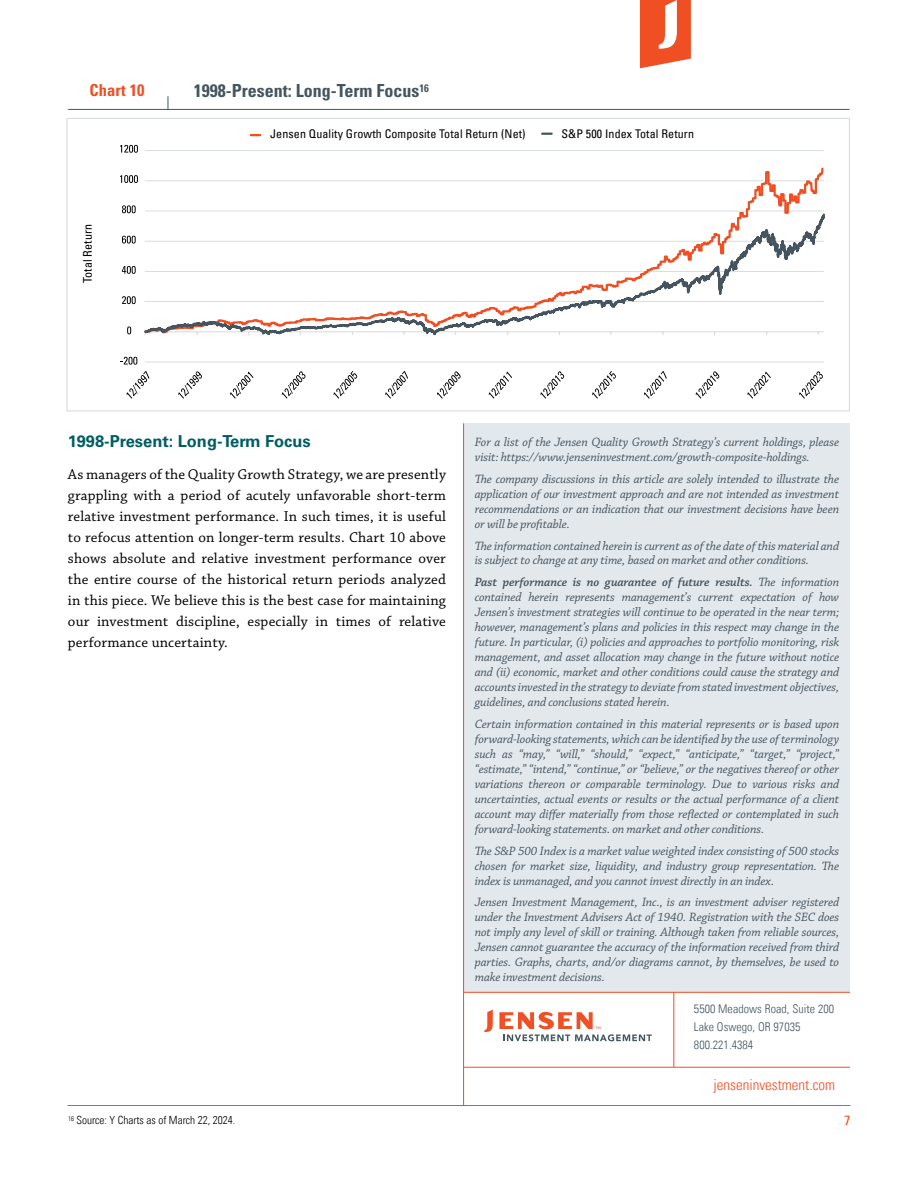
<style>
.page{position:relative;width:918px;height:1188px;background:#fff}
.page>*{position:absolute;margin:0;border:0;box-sizing:border-box;transform-origin:0 0}
.t1{font:700 condensed 18px "Univers LT Std";color:#455560}
.t2{font:700 16.5px "Univers LT Std";color:#005d63}
.t3{font:700 condensed 16.5px "Univers LT Std";letter-spacing:.01em;color:#f04e23}
.t4{font:15px/21px "Chaparral Pro";letter-spacing:.01em;color:#000;text-align:justify}
.t5{font:300 condensed 15px "Univers LT";color:#f04e23}
.t6{font:condensed 13.5px "Univers LT";color:#f04e23}
.t7{font:italic 12.75px/15px "Chaparral Pro";letter-spacing:-.01em;color:#455560;text-align:justify}
.t8{font:condensed 12px "Univers LT";letter-spacing:.01em;color:#000}
.t9{font:300 condensed 12px/18px "Univers LT";letter-spacing:.005em;color:#455560}
.t10{font:300 condensed 11.25px "Univers LT";color:#000}
.s1{font-weight:600}
</style>
<div class="page">
<hr style="left:68px;top:1105px;width:782px;height:1px;background:#f04e23">
<svg style="left:640px;top:0;width:51px;height:68px"></svg>
<hr style="left:68px;top:109px;width:782px;height:1px;background:#455560">
<svg style="left:168px;top:96px;width:1px;height:13px"></svg>
<div style="left:464px;top:423px;width:386px;height:569px;background:#e3e8ec"></div>
<hr style="left:464px;top:1067px;width:386px;height:1px;background:#f04e23">
<hr style="left:464px;top:992px;width:386px;height:1px;background:#f04e23">
<hr style="left:673px;top:992px;width:1px;height:75px;background:#f04e23">
<hr style="left:463px;top:423px;width:1px;height:682px;background:#f04e23">
<svg style="left:484px;top:1010px;width:9px;height:22px"></svg>
<svg style="left:499px;top:1012px;width:153px;height:29px"></svg>
<hr style="left:145px;top:362px;width:679px;height:1px;background:#d9dede">
<hr style="left:145px;top:150px;width:679px;height:1px;background:#d9dede">
<svg style="left:145px;top:167px;width:679px;height:25px"></svg>
<svg style="left:144px;top:192px;width:681px;height:143px"></svg>
<svg style="left:120px;top:357px;width:17px;height:8px"></svg>
<svg style="left:127px;top:327px;width:4px;height:7px"></svg>
<svg style="left:122px;top:296px;width:14px;height:8px"></svg>
<svg style="left:122px;top:266px;width:14px;height:8px"></svg>
<svg style="left:122px;top:236px;width:14px;height:8px"></svg>
<svg style="left:122px;top:205px;width:14px;height:8px"></svg>
<svg style="left:120px;top:175px;width:18px;height:8px"></svg>
<svg style="left:120px;top:145px;width:18px;height:8px"></svg>
<svg style="left:127px;top:371px;width:22px;height:28px"></svg>
<svg style="left:178px;top:371px;width:24px;height:28px"></svg>
<svg style="left:230px;top:372px;width:23px;height:27px"></svg>
<svg style="left:282px;top:371px;width:23px;height:28px"></svg>
<svg style="left:334px;top:371px;width:23px;height:28px"></svg>
<svg style="left:385px;top:371px;width:23px;height:28px"></svg>
<svg style="left:437px;top:371px;width:24px;height:28px"></svg>
<svg style="left:489px;top:372px;width:23px;height:27px"></svg>
<svg style="left:540px;top:371px;width:24px;height:28px"></svg>
<svg style="left:592px;top:371px;width:24px;height:28px"></svg>
<svg style="left:644px;top:371px;width:23px;height:28px"></svg>
<svg style="left:696px;top:371px;width:23px;height:28px"></svg>
<svg style="left:747px;top:372px;width:24px;height:27px"></svg>
<svg style="left:799px;top:371px;width:24px;height:28px"></svg>
<svg style="left:542px;top:133px;width:10px;height:2px"></svg>
<svg style="left:251px;top:134px;width:9px;height:2px"></svg>
<p class="t3" style="left:89px;top:80px;width:57px">Chart 10</p>
<h1 class="t1" style="left:194px;top:80px;width:237px">1998-Present: Long-Term Focus<sup>16</sup></h1>
<p class="t8" style="left:80px;top:283px;width:60px;rotate:-90deg">Total Return</p>
<p class="t8" style="left:270px;top:126px;width:257px">Jensen Quality Growth Composite Total Return (Net)</p>
<p class="t8" style="left:561px;top:126px;width:134px">S&amp;P 500 Index Total Return</p>
<p class="t2" style="left:68px;top:431px;width:244px">1998-Present: Long-Term Focus</p>
<p class="t4" style="left:68px;top:464px;width:380px">As managers of the Quality Growth Strategy, we are presently grappling with a period of acutely unfavorable short-term relative investment performance. In such times, it is useful to refocus attention on longer-term results. Chart 10 above shows absolute and relative investment performance over the entire course of the historical return periods analyzed in this piece. We believe this is the best case for maintaining our investment discipline, especially in times of relative performance uncertainty.</p>
<p class="t10" style="left:68px;top:1113px;width:169px"><sup>16</sup> Source: Y Charts as of March 22, 2024.</p>
<p class="t7" style="left:475px;top:435px;width:366px">For a list of the Jensen Quality Growth Strategy’s current holdings, please visit: https://www.jenseninvestment.com/growth-composite-holdings.</p>
<p class="t7" style="left:475px;top:472px;width:366px">The company discussions in this article are solely intended to illustrate the application of our investment approach and are not intended as investment recommendations or an indication that our investment decisions have been or will be profitable.</p>
<p class="t7" style="left:475px;top:538px;width:366px">The information contained herein is current as of the date of this material and is subject to change at any time, based on market and other conditions.</p>
<p class="t7" style="left:475px;top:575px;width:366px"><span class="s1">Past performance is no guarantee of future results.</span> The information contained herein represents management’s current expectation of how Jensen’s investment strategies will continue to be operated in the near term; however, management’s plans and policies in this respect may change in the future. In particular, (i) policies and approaches to portfolio monitoring, risk management, and asset allocation may change in the future without notice and (ii) economic, market and other conditions could cause the strategy and accounts invested in the strategy to deviate from stated investment objectives, guidelines, and conclusions stated herein.</p>
<p class="t7" style="left:475px;top:717px;width:366px">Certain information contained in this material represents or is based upon forward-looking statements, which can be identified by the use of terminology such as “may,” “will,” “should,” “expect,” “anticipate,” “target,” “project,” “estimate,” “intend,” “continue,” or “believe,” or the negatives thereof or other variations thereon or comparable terminology. Due to various risks and uncertainties, actual events or results or the actual performance of a client account may differ materially from those reflected or contemplated in such forward-looking statements. on market and other conditions.</p>
<p class="t7" style="left:475px;top:844px;width:366px">The S&amp;P 500 Index is a market value weighted index consisting of 500 stocks chosen for market size, liquidity, and industry group representation. The index is unmanaged, and you cannot invest directly in an index.</p>
<p class="t7" style="left:475px;top:895px;width:366px">Jensen Investment Management, Inc., is an investment adviser registered under the Investment Advisers Act of 1940. Registration with the SEC does not imply any level of skill or training. Although taken from reliable sources, Jensen cannot guarantee the accuracy of the information received from third parties. Graphs, charts, and/or diagrams cannot, by themselves, be used to make investment decisions.</p>
<p class="t9" style="left:694px;top:1000px;width:142px">5500 Meadows Road, Suite 200<br>Lake Oswego, OR 97035<br>800.221.4384</p>
<p class="t5" style="left:714px;top:1076px;width:123px">jenseninvestment.com</p>
<p class="t6" style="left:845px;top:1112px;width:7px">7</p>
</div>
